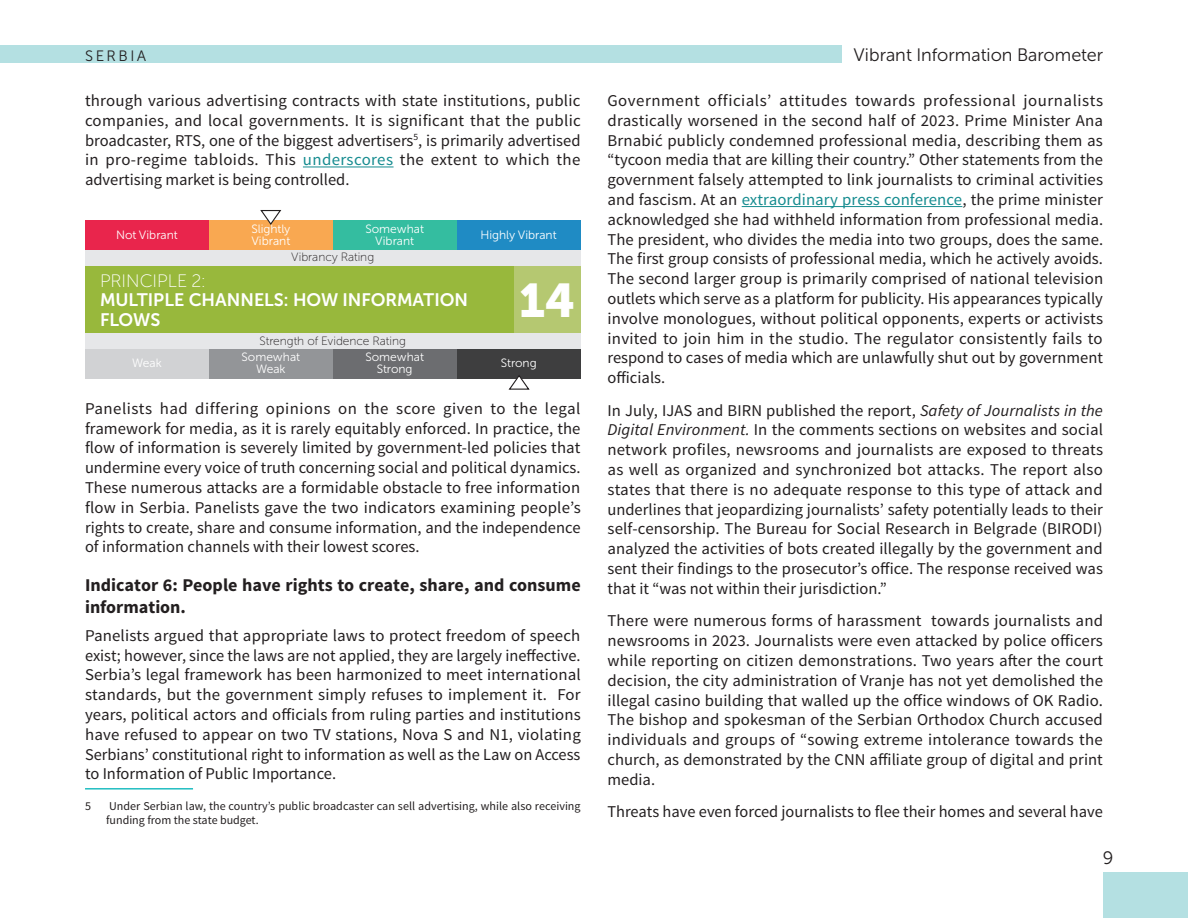
<style>
.page{position:relative;width:1188px;height:918px;background:#fff}
.page>*{position:absolute;margin:0;border:0;box-sizing:border-box;transform-origin:0 0}
.t1{font:47.1px "Museo Sans Cyrl 900";color:#fff}
.Indicator{font:700 18px/21.6px "Source Sans Pro";color:#231f20}
.t2{font:18px/19.5px "Museo Sans Cyrl 700";color:#fff}
.t3{font:18px "Museo Sans Cyrl 300";color:#231f20}
.t4{font:18px "Museo Sans Cyrl 100";color:#fff}
.t5{font:16.5px/19.8px "Source Sans Pro";color:#231f20;text-align:justify}
.t6{font:15px "Museo Sans Cyrl 300";letter-spacing:.175em;color:#231f20}
.footnote_text{font:12px/14.4px "Source Sans Pro";color:#231f20}
.t7{font:12px "Museo Sans Cyrl 300";color:#fff}
.t8{font:12px "Museo Sans Cyrl 100";color:#231f20}
.s1{color:#168c90}
.s2{font-style:italic}
</style>
<div class="page">
<div style="left:1103px;top:872px;width:85px;height:46px;background:#b4e0e2"></div>
<div style="left:0;top:45px;width:842px;height:18px;background:#b4e0e2"></div>
<hr style="left:303px;top:167px;width:91px;height:1px;background:#168c90">
<div style="left:85px;top:333px;width:495px;height:16px;background:#e6e7e9"></div>
<div style="left:85px;top:249px;width:495px;height:17px;background:#e6e7e9"></div>
<div style="left:85px;top:266px;width:495px;height:67px;background:#98b83c"></div>
<div style="left:514px;top:266px;width:66px;height:66px;background:#b5c871"></div>
<div style="left:333px;top:220px;width:124px;height:29px;background:#34bda0"></div>
<div style="left:457px;top:220px;width:123px;height:29px;background:#1f8bc4"></div>
<div style="left:209px;top:220px;width:124px;height:29px;background:#f9a851"></div>
<div style="left:85px;top:220px;width:124px;height:29px;background:#e9254c"></div>
<svg style="left:260px;top:210px;width:22px;height:15px"></svg>
<div style="left:333px;top:349px;width:124px;height:30px;background:#6c6d70"></div>
<div style="left:457px;top:349px;width:123px;height:30px;background:#3e3e3f"></div>
<div style="left:209px;top:349px;width:124px;height:30px;background:#939598"></div>
<div style="left:85px;top:349px;width:124px;height:30px;background:#d1d2d4"></div>
<svg style="left:508px;top:375px;width:22px;height:15px"></svg>
<hr style="left:85px;top:788px;width:108px;height:2px;background:#21bdc1">
<hr style="left:742px;top:206px;width:220px;height:1px;background:#168c90">
<p class="t6" style="left:85px;top:48px;width:63px">SERBIA</p>
<p class="t5" style="left:85px;top:91px;width:497px">through various advertising contracts with state institutions, public companies, and local governments. It is significant that the public broadcaster, RTS, one of the biggest advertisers<sup>5</sup>, is primarily advertised in pro-regime tabloids. This <span class="s1">underscores</span> the extent to which the advertising market is being controlled.</p>
<p class="t7" style="left:116px;top:228px;width:63px">Not Vibrant</p>
<p class="t7" style="left:251px;top:222px;width:41px">Slightly</p>
<p class="t7" style="left:251px;top:234px;width:40px">Vibrant</p>
<p class="t7" style="left:365px;top:223px;width:60px">Somewhat</p>
<p class="t7" style="left:375px;top:235px;width:40px">Vibrant</p>
<p class="t7" style="left:481px;top:228px;width:78px">Highly Vibrant</p>
<p class="t8" style="left:291px;top:251px;width:84px">Vibrancy Rating</p>
<p class="t4" style="left:100px;top:271px;width:107px">PRINCIPLE 2:</p>
<p class="t2" style="left:100px;top:290px;width:370px">MULTIPLE CHANNELS: HOW INFORMATION<br>FLOWS</p>
<p class="t1" style="left:519px;top:274px;width:57px">14</p>
<p class="t8" style="left:260px;top:334px;width:148px">Strength of Evidence Rating</p>
<p class="t7" style="left:242px;top:350px;width:60px">Somewhat</p>
<p class="t7" style="left:256px;top:362px;width:31px">Weak</p>
<p class="t7" style="left:365px;top:350px;width:60px">Somewhat</p>
<p class="t7" style="left:377px;top:362px;width:37px">Strong</p>
<p class="t7" style="left:501px;top:356px;width:37px">Strong</p>
<p class="t7" style="left:132px;top:356px;width:31px">Weak</p>
<p class="t5" style="left:85px;top:399px;width:497px">Panelists had differing opinions on the score given to the legal framework for media, as it is rarely equitably enforced. In practice, the flow of information is severely limited by government-led policies that undermine every voice of truth concerning social and political dynamics.<br>These numerous attacks are a formidable obstacle to free information flow in Serbia. Panelists gave the two indicators examining people’s rights to create, share and consume information, and the independence of information channels with their lowest scores.</p>
<p class="Indicator" style="left:85px;top:575px;width:497px">Indicator 6: People have rights to create, share, and consume information.</p>
<p class="t5" style="left:85px;top:626px;width:497px">Panelists argued that appropriate laws to protect freedom of speech exist; however, since the laws are not applied, they are largely ineffective.<br>Serbia’s legal framework has been harmonized to meet international standards, but the government simply refuses to implement it. For years, political actors and officials from ruling parties and institutions have refused to appear on two TV stations, Nova S and N1, violating Serbians’ constitutional right to information as well as the Law on Access to Information of Public Importance.</p>
<p class="footnote_text" style="left:85px;top:799px;width:7px">5</p>
<p class="footnote_text" style="left:106px;top:799px;width:476px">Under Serbian law, the country’s public broadcaster can sell advertising, while also receiving funding from the state budget.</p>
<p class="t3" style="left:854px;top:45px;width:251px">Vibrant Information Barometer</p>
<p class="t5" style="left:608px;top:91px;width:497px">Government officials’ attitudes towards professional journalists drastically worsened in the second half of 2023. Prime Minister Ana Brnabić publicly condemned professional media, describing them as “tycoon media that are killing their country.” Other statements from the government falsely attempted to link journalists to criminal activities and fascism. At an <span class="s1">extraordinary press conference</span>, the prime minister acknowledged she had withheld information from professional media.<br>The president, who divides the media into two groups, does the same.<br>The first group consists of professional media, which he actively avoids.<br>The second larger group is primarily comprised of national television outlets which serve as a platform for publicity. His appearances typically involve monologues, without political opponents, experts or activists invited to join him in the studio. The regulator consistently fails to respond to cases of media which are unlawfully shut out by government officials.</p>
<p class="t5" style="left:608px;top:401px;width:497px">In July, IJAS and BIRN published the report, <span class="s2">Safety of Journalists in the Digital Environment.</span> In the comments sections on websites and social network profiles, newsrooms and journalists are exposed to threats as well as organized and synchronized bot attacks. The report also states that there is no adequate response to this type of attack and underlines that jeopardizing journalists’ safety potentially leads to their self-censorship. The Bureau for Social Research in Belgrade (BIRODI) analyzed the activities of bots created illegally by the government and sent their findings to the prosecutor’s office. The response received was that it “was not within their jurisdiction.”</p>
<p class="t5" style="left:608px;top:611px;width:497px">There were numerous forms of harassment towards journalists and newsrooms in 2023. Journalists were even attacked by police officers while reporting on citizen demonstrations. Two years after the court decision, the city administration of Vranje has not yet demolished the illegal casino building that walled up the office windows of OK Radio.<br>The bishop and spokesman of the Serbian Orthodox Church accused individuals and groups of “sowing extreme intolerance towards the church, as demonstrated by the CNN affiliate group of digital and print media.</p>
<p class="t5" style="left:608px;top:802px;width:497px">Threats have even forced journalists to flee their homes and several have</p>
<p class="t3" style="left:1103px;top:848px;width:12px">9</p>
</div>
